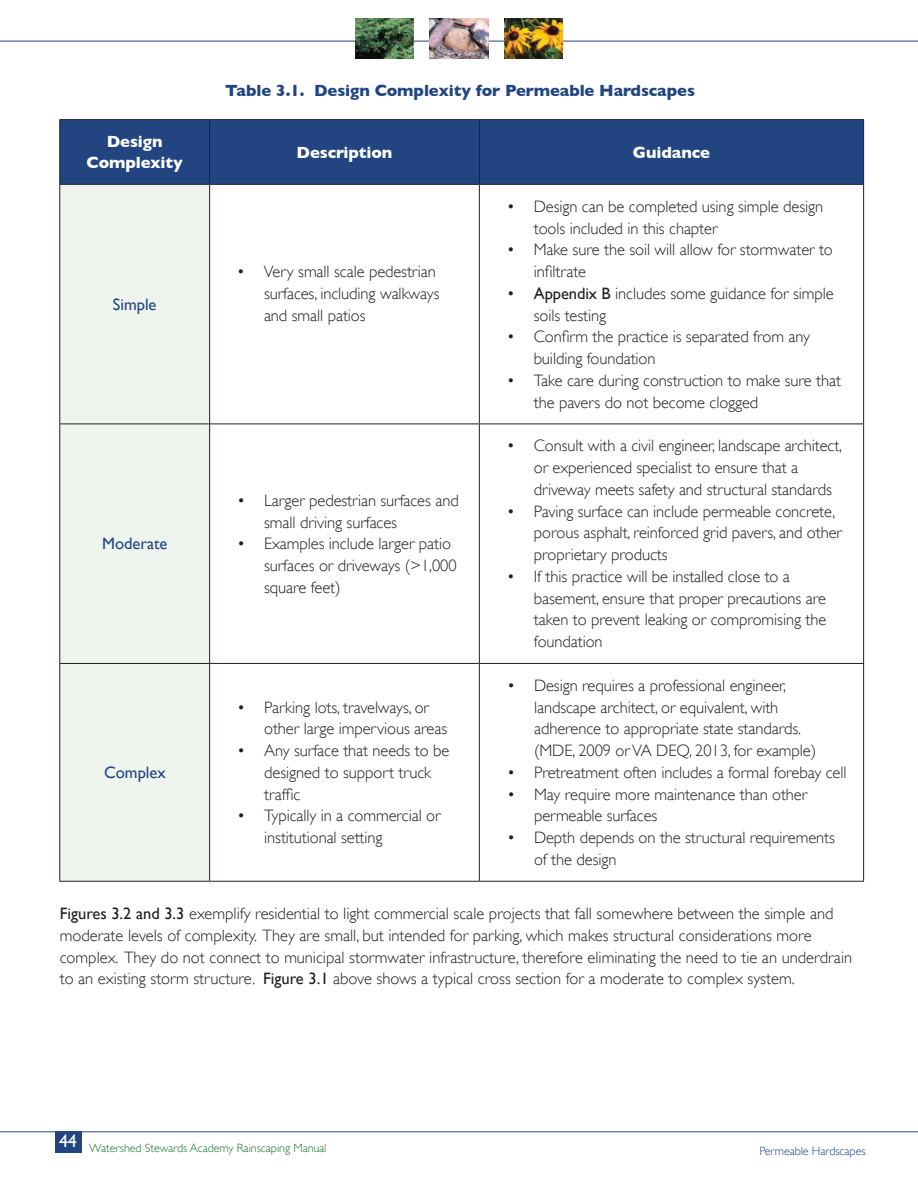
<style>
.page{position:relative;width:918px;height:1188px;background:#fff}
.page>*{position:absolute;margin:0;border:0;box-sizing:border-box;transform-origin:0 0}
.t1{font:18px "Gill Sans";color:#fff}
.t2{font:300 16.5px/21.8px "Gill Sans";letter-spacing:-.005em;color:#231f20}
.t3{font:700 16.5px "Gill Sans";letter-spacing:-.005em;color:#224581}
.t4{font:700 16.5px/21px "Gill Sans";letter-spacing:-.005em;color:#fff;text-align:center}
.t5{font:16.5px "Gill Sans";color:#224581}
.t6{font:300 12px "Gill Sans";letter-spacing:-.005em;color:#1a742d}
.t7{font:300 12px "Gill Sans";letter-spacing:-.005em;color:#224581}
.s1{font-weight:400}
</style>
<div class="page">
<hr style="left:0;top:41px;width:918px;height:1px;background:#224581">
<img style="left:504px;top:19px;width:58px;height:39px">
<img style="left:430px;top:18px;width:58px;height:40px">
<img style="left:356px;top:19px;width:58px;height:39px">
<hr style="left:0;top:1131px;width:918px;height:1px;background:#224581">
<div style="left:55px;top:1131px;width:27px;height:22px;background:#224581"></div>
<div style="left:60px;top:120px;width:803px;height:64px;background:#224581"></div>
<div style="left:60px;top:185px;width:149px;height:696px;background:#eef4ee"></div>
<hr style="left:59px;top:119px;width:151px;height:1px;background:#231f20">
<hr style="left:59px;top:120px;width:1px;height:64px;background:#231f20">
<hr style="left:210px;top:119px;width:269px;height:1px;background:#231f20">
<hr style="left:209px;top:120px;width:1px;height:64px;background:#231f20">
<hr style="left:479px;top:119px;width:385px;height:1px;background:#231f20">
<hr style="left:479px;top:120px;width:1px;height:64px;background:#231f20">
<hr style="left:863px;top:120px;width:1px;height:64px;background:#231f20">
<hr style="left:210px;top:184px;width:269px;height:1px;background:#231f20">
<hr style="left:479px;top:184px;width:385px;height:1px;background:#231f20">
<hr style="left:479px;top:185px;width:1px;height:239px;background:#231f20">
<hr style="left:863px;top:185px;width:1px;height:239px;background:#231f20">
<hr style="left:210px;top:424px;width:269px;height:1px;background:#231f20">
<hr style="left:479px;top:424px;width:385px;height:1px;background:#231f20">
<hr style="left:479px;top:424px;width:1px;height:239px;background:#231f20">
<hr style="left:863px;top:424px;width:1px;height:239px;background:#231f20">
<hr style="left:210px;top:663px;width:269px;height:1px;background:#231f20">
<hr style="left:479px;top:663px;width:385px;height:1px;background:#231f20">
<hr style="left:479px;top:664px;width:1px;height:217px;background:#231f20">
<hr style="left:863px;top:664px;width:1px;height:217px;background:#231f20">
<hr style="left:210px;top:881px;width:269px;height:1px;background:#231f20">
<hr style="left:479px;top:881px;width:385px;height:1px;background:#231f20">
<hr style="left:59px;top:184px;width:151px;height:1px;background:#231f20">
<hr style="left:59px;top:185px;width:1px;height:239px;background:#231f20">
<hr style="left:209px;top:185px;width:1px;height:239px;background:#231f20">
<hr style="left:59px;top:424px;width:151px;height:1px;background:#231f20">
<hr style="left:59px;top:424px;width:1px;height:239px;background:#231f20">
<hr style="left:209px;top:424px;width:1px;height:239px;background:#231f20">
<hr style="left:59px;top:663px;width:151px;height:1px;background:#231f20">
<hr style="left:59px;top:664px;width:1px;height:217px;background:#231f20">
<hr style="left:209px;top:664px;width:1px;height:217px;background:#231f20">
<hr style="left:59px;top:881px;width:151px;height:1px;background:#231f20">
<p class="t3" style="left:225px;top:81px;width:472px">Table 3.1. Design Complexity for Permeable Hardscapes</p>
<p class="t4" style="left:87px;top:131px;width:98px">Design<br>Complexity</p>
<p class="t4" style="left:297px;top:141px;width:97px">Description</p>
<p class="t4" style="left:633px;top:141px;width:79px">Guidance</p>
<p class="t5" style="left:113px;top:295px;width:45px">Simple</p>
<p class="t5" style="left:102px;top:534px;width:67px">Moderate</p>
<p class="t2" style="left:264px;top:260px;width:177px;text-indent:-27px">• Very small scale pedestrian surfaces, including walkways and small patios</p>
<p class="t2" style="left:264px;top:489px;width:196px;text-indent:-27px">• Larger pedestrian surfaces and small driving surfaces</p>
<p class="t2" style="left:264px;top:532px;width:194px;text-indent:-27px">• Examples include larger patio surfaces or driveways (&gt;1,000 square feet)</p>
<p class="t2" style="left:534px;top:195px;width:291px;text-indent:-27px">• Design can be completed using simple design tools included in this chapter</p>
<p class="t2" style="left:534px;top:238px;width:301px;text-indent:-27px">• Make sure the soil will allow for stormwater to infiltrate</p>
<p class="t2" style="left:534px;top:282px;width:301px;text-indent:-27px">• <span class="s1">Appendix B</span> includes some guidance for simple soils testing</p>
<p class="t2" style="left:534px;top:325px;width:278px;text-indent:-27px">• Confirm the practice is separated from any building foundation</p>
<p class="t2" style="left:534px;top:369px;width:309px;text-indent:-27px">• Take care during construction to make sure that the pavers do not become clogged</p>
<p class="t2" style="left:534px;top:434px;width:310px;text-indent:-27px">• Consult with a civil engineer, landscape architect, or experienced specialist to ensure that a driveway meets safety and structural standards</p>
<p class="t2" style="left:534px;top:500px;width:310px;text-indent:-27px">• Paving surface can include permeable concrete, porous asphalt, reinforced grid pavers, and other proprietary products</p>
<p class="t2" style="left:534px;top:565px;width:294px;text-indent:-27px">• If this practice will be installed close to a basement, ensure that proper precautions are taken to prevent leaking or compromising the foundation</p>
<p class="t2" style="left:534px;top:674px;width:284px;text-indent:-27px">• Design requires a professional engineer, landscape architect, or equivalent, with adherence to appropriate state standards. (MDE, 2009 orVA DEQ, 2013, for example)</p>
<p class="t2" style="left:507px;top:761px;width:341px">• Pretreatment often includes a formal forebay cell</p>
<p class="t2" style="left:534px;top:783px;width:275px;text-indent:-27px">• May require more maintenance than other permeable surfaces</p>
<p class="t2" style="left:534px;top:826px;width:302px;text-indent:-27px">• Depth depends on the structural requirements of the design</p>
<p class="t2" style="left:60px;top:902px;width:794px"><span class="s1">Figures 3.2 and 3.3</span> exemplify residential to light commercial scale projects that fall somewhere between the simple and moderate levels of complexity. They are small, but intended for parking, which makes structural considerations more complex. They do not connect to municipal stormwater infrastructure, therefore eliminating the need to tie an underdrain to an existing storm structure. <span class="s1">Figure 3.1</span> above shows a typical cross section for a moderate to complex system.</p>
<p class="t2" style="left:264px;top:696px;width:185px;text-indent:-27px">• Parking lots, travelways, or other large impervious areas</p>
<p class="t2" style="left:264px;top:739px;width:187px;text-indent:-27px">• Any surface that needs to be designed to support truck traffic</p>
<p class="t2" style="left:264px;top:804px;width:178px;text-indent:-27px">• Typically in a commercial or institutional setting</p>
<p class="t5" style="left:104px;top:763px;width:63px">Complex</p>
<p class="t1" style="left:59px;top:1130px;width:19px">44</p>
<p class="t6" style="left:89px;top:1139px;width:239px">Watershed Stewards Academy Rainscaping Manual</p>
<p class="t7" style="left:759px;top:1142px;width:108px">Permeable Hardscapes</p>
</div>
